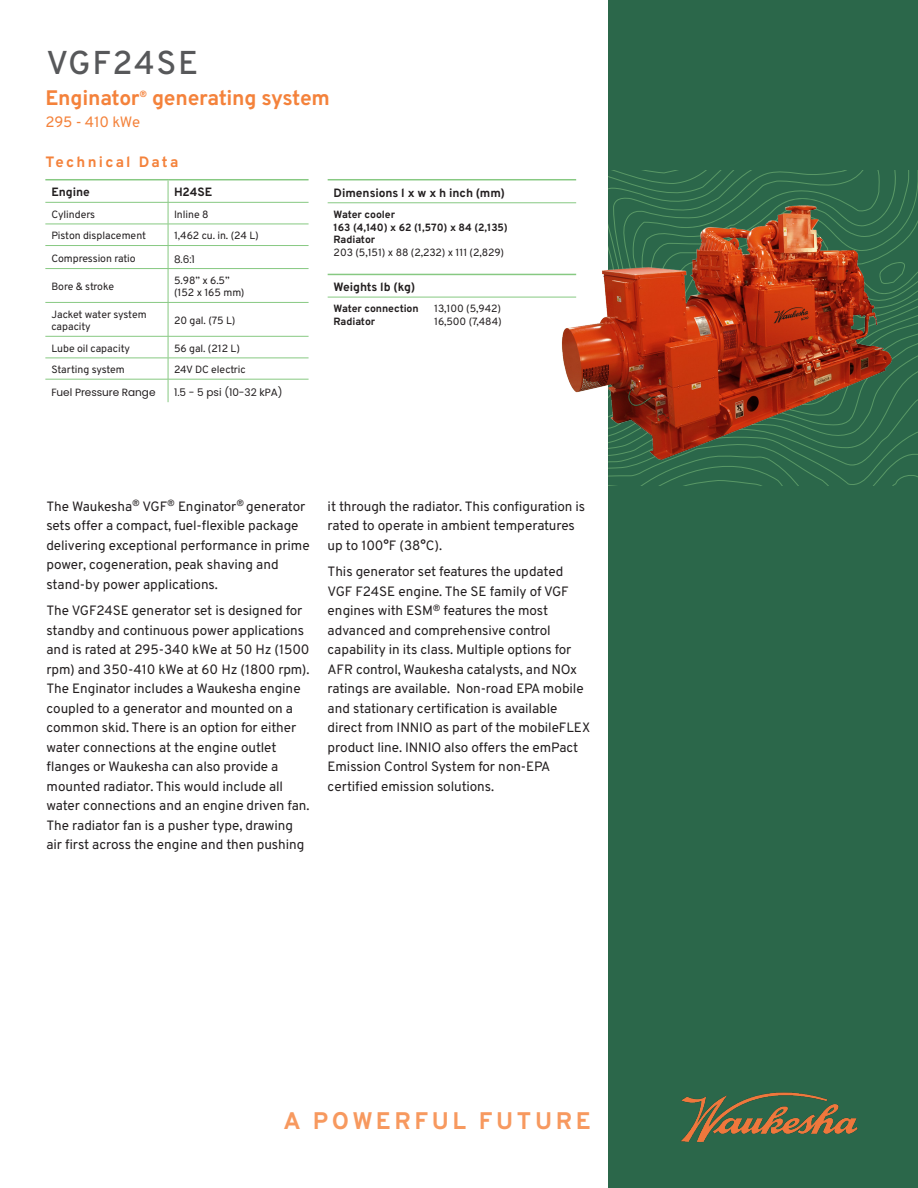
<style>
.page{position:relative;width:918px;height:1188px;background:#fff}
.page>*{position:absolute;margin:0;border:0;box-sizing:border-box;transform-origin:0 0}
.Product_Title{font:500 33px "Overpass";letter-spacing:.045em;color:#57585a}
.main_subhead{font:700 24px "Overpass";letter-spacing:.15em;color:#f7995f}
.main_subhead-2{font:700 21px "Overpass";letter-spacing:-.015em;color:#f4823b}
.t1{font:700 15px "Overpass";letter-spacing:.15em;color:#f4823b}
.main_subhead-3{font:15px "Overpass";letter-spacing:-.01em;color:#f4823b}
.body{font:13.5px/19.5px "Overpass";letter-spacing:-.005em;color:#231f20}
.table_data{font:700 12px "Overpass";letter-spacing:-.005em;color:#231f20}
.table_data-2{font:10.5px/12.6px "Overpass";letter-spacing:-.005em;color:#231f20}
.table_data-3{font:700 10.5px/12.6px "Overpass";letter-spacing:-.005em;color:#231f20}
.tech_data{font:10.5px "Poppins";letter-spacing:-.005em;color:#231f20}
.table_data-4{font:10.5px "Poppins";letter-spacing:-.005em;color:#231f20}
.main_subhead-4{font:700 9px "Overpass";color:#f4823b}
.s1{font-weight:700}
</style>
<div class="page">
<div style="left:609px;top:0;width:309px;height:1188px;background:#2b674a"></div>
<svg style="left:609px;top:171px;width:309px;height:309px"></svg>
<svg style="left:609px;top:480px;width:290px;height:6px"></svg>
<img style="left:681px;top:1092px;width:177px;height:50px">
<img style="left:549px;top:197px;width:349px;height:271px">
<hr style="left:328px;top:203px;width:248px;height:1px;background:#87c982">
<hr style="left:328px;top:297px;width:248px;height:1px;background:#87c982">
<hr style="left:328px;top:179px;width:248px;height:1px;background:#87c982">
<hr style="left:328px;top:274px;width:248px;height:1px;background:#87c982">
<hr style="left:45px;top:202px;width:123px;height:1px;background:#87c982">
<hr style="left:45px;top:224px;width:123px;height:1px;background:#87c982">
<hr style="left:45px;top:245px;width:123px;height:1px;background:#87c982">
<hr style="left:45px;top:268px;width:123px;height:1px;background:#87c982">
<hr style="left:45px;top:302px;width:123px;height:1px;background:#87c982">
<hr style="left:45px;top:336px;width:123px;height:1px;background:#87c982">
<hr style="left:45px;top:179px;width:123px;height:1px;background:#87c982">
<hr style="left:168px;top:179px;width:141px;height:1px;background:#87c982">
<hr style="left:168px;top:202px;width:141px;height:1px;background:#87c982">
<hr style="left:168px;top:224px;width:141px;height:1px;background:#87c982">
<hr style="left:168px;top:245px;width:141px;height:1px;background:#87c982">
<svg style="left:168px;top:180px;width:1px;height:88px"></svg>
<hr style="left:168px;top:268px;width:141px;height:1px;background:#87c982">
<hr style="left:168px;top:269px;width:1px;height:33px;background:#87c982">
<hr style="left:168px;top:302px;width:141px;height:1px;background:#87c982">
<hr style="left:168px;top:303px;width:1px;height:33px;background:#87c982">
<hr style="left:168px;top:336px;width:141px;height:1px;background:#87c982">
<hr style="left:45px;top:358px;width:123px;height:1px;background:#87c982">
<hr style="left:168px;top:358px;width:141px;height:1px;background:#87c982">
<hr style="left:45px;top:379px;width:123px;height:1px;background:#87c982">
<hr style="left:168px;top:379px;width:141px;height:1px;background:#87c982">
<svg style="left:168px;top:336px;width:1px;height:66px"></svg>
<p class="Product_Title" style="left:46px;top:37px;width:153px">VGF24SE</p>
<p class="main_subhead-2" style="left:45px;top:81px;width:96px">Enginator</p>
<p class="main_subhead-4" style="left:139px;top:87px;width:9px">®</p>
<p class="main_subhead-2" style="left:152px;top:81px;width:179px">generating system</p>
<p class="main_subhead-3" style="left:45px;top:110px;width:96px">295 - 410 kWe</p>
<p class="t1" style="left:45px;top:150px;width:135px">Technical Data</p>
<p class="table_data" style="left:51px;top:183px;width:40px">Engine</p>
<p class="table_data" style="left:174px;top:183px;width:40px">H24SE</p>
<p class="table_data-2" style="left:51px;top:207px;width:45px">Cylinders</p>
<p class="table_data-2" style="left:174px;top:207px;width:36px">Inline 8</p>
<p class="table_data-2" style="left:51px;top:229px;width:96px">Piston displacement</p>
<p class="table_data-2" style="left:174px;top:229px;width:86px">1,462 cu. in. (24 L)</p>
<p class="table_data-2" style="left:51px;top:251px;width:86px">Compression ratio</p>
<p class="tech_data" style="left:174px;top:253px;width:22px">8.6:1</p>
<p class="table_data-2" style="left:51px;top:280px;width:64px">Bore &amp; stroke</p>
<p class="table_data-2" style="left:174px;top:273px;width:72px">5.98” x 6.5” (152 x 165 mm)</p>
<p class="table_data-2" style="left:51px;top:307px;width:97px">Jacket water system capacity</p>
<p class="table_data-2" style="left:174px;top:314px;width:63px">20 gal. (75 L)</p>
<p class="table_data-2" style="left:51px;top:341px;width:80px">Lube oil capacity</p>
<p class="table_data-2" style="left:174px;top:341px;width:67px">56 gal. (212 L)</p>
<p class="table_data-2" style="left:51px;top:363px;width:75px">Starting system</p>
<p class="table_data-2" style="left:174px;top:363px;width:73px">24V DC electric</p>
<p class="table_data-4" style="left:51px;top:386px;width:106px">Fuel Pressure Range</p>
<p class="tech_data" style="left:174px;top:386px;width:110px">1.5 - 5 psi (10-32 kPA)</p>
<p class="table_data" style="left:334px;top:183px;width:173px">Dimensions l x w x h inch (mm)</p>
<p class="table_data-3" style="left:334px;top:208px;width:176px">Water cooler<br>163 (4,140) x 62 (1,570) x 84 (2,135)</p>
<p class="table_data-2" style="left:334px;top:233px;width:172px"><span class="s1">Radiator<br></span>203 (5,151) x 88 (2,232) x 111 (2,829)</p>
<p class="table_data" style="left:334px;top:277px;width:83px">Weights lb (kg)</p>
<p class="table_data-3" style="left:334px;top:302px;width:86px">Water connection</p>
<p class="table_data-2" style="left:434px;top:302px;width:68px">13,100 (5,942)</p>
<p class="table_data-3" style="left:334px;top:315px;width:43px">Radiator</p>
<p class="table_data-2" style="left:434px;top:315px;width:69px">16,500 (7,484)</p>
<p class="body" style="left:46px;top:496px;width:265px">The Waukesha<sup>®</sup> VGF<sup>®</sup> Enginator<sup>®</sup> generator sets offer a compact, fuel-flexible package delivering exceptional performance in prime power, cogeneration, peak shaving and stand-by power applications.</p>
<p class="body" style="left:46px;top:600px;width:265px">The VGF24SE generator set is designed for standby and continuous power applications and is rated at 295-340 kWe at 50 Hz (1500 rpm) and 350-410 kWe at 60 Hz (1800 rpm).<br>The Enginator includes a Waukesha engine coupled to a generator and mounted on a common skid. There is an option for either water connections at the engine outlet flanges or Waukesha can also provide a mounted radiator. This would include all water connections and an engine driven fan.<br>The radiator fan is a pusher type, drawing air first across the engine and then pushing</p>
<p class="body" style="left:328px;top:496px;width:259px">it through the radiator. This configuration is rated to operate in ambient temperatures up to 100°F (38°C).</p>
<p class="body" style="left:328px;top:561px;width:264px">This generator set features the updated VGF F24SE engine. The SE family of VGF engines with ESM<sup>®</sup> features the most advanced and comprehensive control capability in its class. Multiple options for AFR control, Waukesha catalysts, and NOx ratings are available. Non-road EPA mobile and stationary certification is available direct from INNIO as part of the mobileFLEX product line. INNIO also offers the emPact Emission Control System for non-EPA certified emission solutions.</p>
<p class="main_subhead" style="left:283px;top:1102px;width:309px">A POWERFUL FUTURE</p>
</div>
